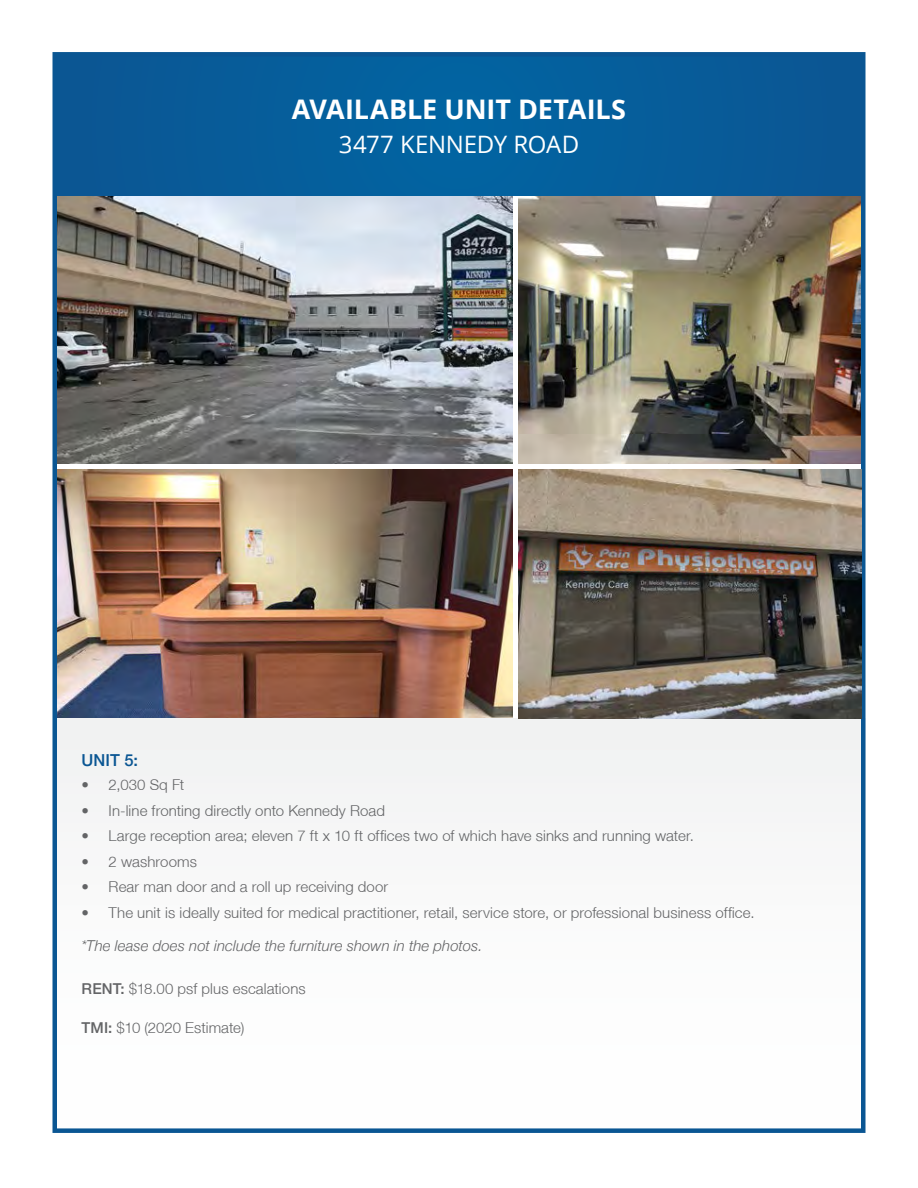
<style>
.page{position:relative;width:918px;height:1188px;background:#fff}
.page>*{position:absolute;margin:0;border:0;box-sizing:border-box;transform-origin:0 0}
.t1{font:700 27px "Open Sans";letter-spacing:-.005em;color:#fff}
.t2{font:24px "Open Sans";letter-spacing:-.01em;color:#fff}
.t3{font:500 16.5px "Helvetica Neue LT";color:#0a5693}
.t4{font:300 15px "Helvetica Neue LT";letter-spacing:.01em;color:#636466}
.t5{font:italic 300 15px "Helvetica Neue";letter-spacing:.005em;color:#636466}
.s1{font-weight:500}
</style>
<div class="page">
<img style="left:57px;top:469px;width:455px;height:250px">
<img style="left:518px;top:195px;width:343px;height:269px">
<img style="left:57px;top:195px;width:455px;height:269px">
<div style="left:56px;top:56px;width:806px;height:139px;background:#075d9a"></div>
<div style="left:56px;top:719px;width:810px;height:415px;background:#fafafa"></div>
<div style="left:52px;top:52px;width:814px;height:1081px;border:4px solid #0a5693"></div>
<img style="left:518px;top:469px;width:344px;height:250px">
<h1 class="t1" style="left:292px;top:90px;width:336px">AVAILABLE UNIT DETAILS</h1>
<h2 class="t2" style="left:339px;top:128px;width:242px">3477 KENNEDY ROAD</h2>
<p class="t3" style="left:82px;top:751px;width:58px">UNIT 5:</p>
<p class="t4" style="left:82px;top:776px;width:104px">• 2,030 Sq Ft</p>
<p class="t4" style="left:82px;top:801px;width:305px">• In-line fronting directly onto Kennedy Road</p>
<p class="t4" style="left:82px;top:827px;width:614px">• Large reception area; eleven 7 ft x 10 ft offices two of which have sinks and running water.</p>
<p class="t4" style="left:82px;top:852px;width:117px">• 2 washrooms</p>
<p class="t4" style="left:82px;top:878px;width:308px">• Rear man door and a roll up receiving door</p>
<p class="t4" style="left:82px;top:903px;width:675px">• The unit is ideally suited for medical practitioner, retail, service store, or professional business office.</p>
<p class="t5" style="left:82px;top:934px;width:402px">*The lease does not include the furniture shown in the photos.</p>
<p class="t4" style="left:82px;top:980px;width:226px"><span class="s1">RENT:</span> $18.00 psf plus escalations</p>
<p class="t4" style="left:82px;top:1019px;width:164px"><span class="s1">TMI:</span> $10 (2020 Estimate)</p>
</div>
